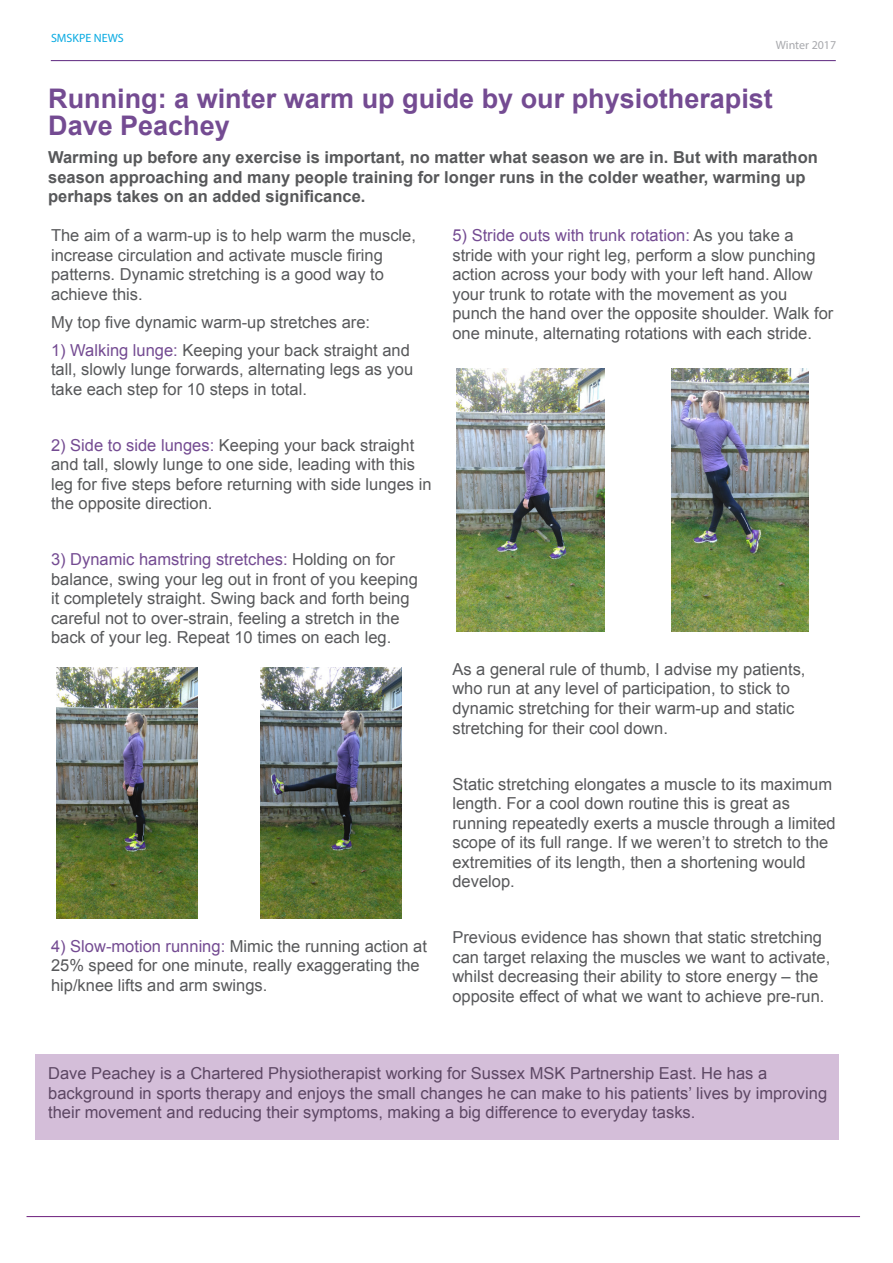
<style>
.page{position:relative;width:893px;height:1263px;background:#fff}
.page>*{position:absolute;margin:0;border:0;box-sizing:border-box;transform-origin:0 0}
.t1{font:700 27px/27px "Arial";color:#744b92}
.t2{font:16.5px/19.5px "Arial";color:#57585a}
.t3{font:700 16.5px/19.5px "Arial";color:#57585a}
.t4{font:12px "Myriad Pro";color:#a8a9ad}
.t5{font:12px "Myriad Pro";color:#08aae2}
.s1{color:#744b92}
</style>
<div class="page">
<hr style="left:51px;top:60px;width:785px;height:1px;background:#5d277f">
<hr style="left:27px;top:1216px;width:833px;height:1px;background:#6c1f7d">
<div style="left:36px;top:1054px;width:803px;height:86px;background:#d4bed9"></div>
<img style="left:56px;top:668px;width:141px;height:250px">
<img style="left:260px;top:668px;width:141px;height:250px">
<img style="left:456px;top:368px;width:148px;height:263px">
<img style="left:672px;top:368px;width:137px;height:263px">
<p class="t5" style="left:51px;top:30px;width:74px">SMSKPE NEWS</p>
<p class="t4" style="left:776px;top:38px;width:62px">Winter 2017</p>
<p class="t1" style="left:48px;top:86px;width:726px">Running: a winter warm up guide by our physiotherapist<br>Dave Peachey</p>
<p class="t3" style="left:48px;top:148px;width:771px">Warming up before any exercise is important, no matter what season we are in. But with marathon season approaching and many people training for longer runs in the colder weather, warming up perhaps takes on an added significance.</p>
<p class="t2" style="left:51px;top:226px;width:366px">The aim of a warm-up is to help warm the muscle, increase circulation and activate muscle firing patterns. Dynamic stretching is a good way to achieve this.</p>
<p class="t2" style="left:51px;top:312px;width:321px">My top five dynamic warm-up stretches are:</p>
<p class="t2" style="left:51px;top:341px;width:364px"><span class="s1">1) Walking lunge:</span> Keeping your back straight and tall, slowly lunge forwards, alternating legs as you take each step for 10 steps in total.</p>
<p class="t2" style="left:51px;top:436px;width:382px"><span class="s1">2) Side to side lunges:</span> Keeping your back straight and tall, slowly lunge to one side, leading with this leg for five steps before returning with side lunges in the opposite direction.</p>
<p class="t2" style="left:51px;top:550px;width:368px"><span class="s1">3) Dynamic hamstring stretches:</span> Holding on for balance, swing your leg out in front of you keeping it completely straight. Swing back and forth being careful not to over-strain, feeling a stretch in the back of your leg. Repeat 10 times on each leg.</p>
<p class="t2" style="left:51px;top:936px;width:377px"><span class="s1">4) Slow-motion running:</span> Mimic the running action at<br>25% speed for one minute, really exaggerating the hip/knee lifts and arm swings.</p>
<p class="t2" style="left:452px;top:226px;width:382px"><span class="s1">5) Stride outs with trunk rotation:</span> As you take a stride with your right leg, perform a slow punching action across your body with your left hand. Allow your trunk to rotate with the movement as you punch the hand over the opposite shoulder. Walk for one minute, alternating rotations with each stride.</p>
<p class="t2" style="left:452px;top:660px;width:355px">As a general rule of thumb, I advise my patients, who run at any level of participation, to stick to dynamic stretching for their warm-up and static stretching for their cool down.</p>
<p class="t2" style="left:452px;top:774px;width:385px">Static stretching elongates a muscle to its maximum length. For a cool down routine this is great as running repeatedly exerts a muscle through a limited scope of its full range. If we weren’t to stretch to the extremities of its length, then a shortening would develop.</p>
<p class="t2" style="left:452px;top:928px;width:379px">Previous evidence has shown that static stretching can target relaxing the muscles we want to activate, whilst decreasing their ability to store energy – the opposite effect of what we want to achieve pre-run.</p>
<p class="t2" style="left:48px;top:1064px;width:780px">Dave Peachey is a Chartered Physiotherapist working for Sussex MSK Partnership East. He has a background in sports therapy and enjoys the small changes he can make to his patients’ lives by improving their movement and reducing their symptoms, making a big difference to everyday tasks.</p>
</div>
